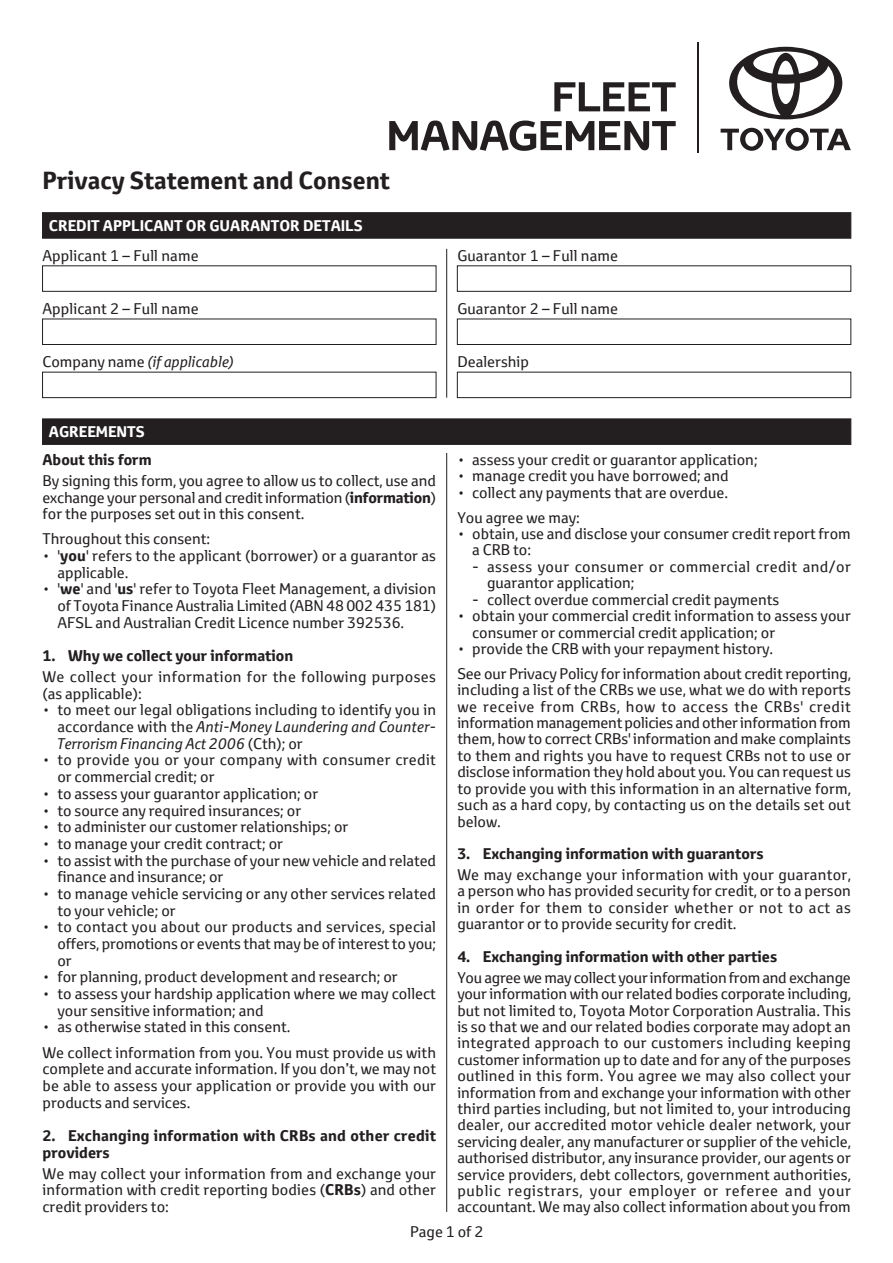
<style>
.page{position:relative;width:893px;height:1263px;background:#fff}
.page>*{position:absolute;margin:0;border:0;box-sizing:border-box;transform-origin:0 0}
.t1{font:700 24px "Toyota Text";color:#231f20}
.t2{font:15px/16.4px "Toyota Text";color:#231f20;text-align:justify}
.t3{font:700 15px/16.6px "Toyota Text";color:#231f20}
.t4{font:15px/16.6px "Toyota Text";letter-spacing:.02em;color:#231f20}
.t5{font:15px/16.4px "Toyota Text";letter-spacing:.03em;color:#231f20}
.t6{font:15px/16.6px "Toyota Text";letter-spacing:.025em;color:#231f20}
.t7{font:700 15px "Toyota Text";color:#fff}
.t8{font:italic 15px "Toyota Text";color:#231f20}
.s1{font-style:normal}
.s2{font-weight:700}
.s3{font-style:italic}
</style>
<div class="page">
<hr style="left:697px;top:43px;width:1px;height:110px;background:#231f20">
<svg style="left:554px;top:82px;width:121px;height:29px"></svg>
<svg style="left:389px;top:121px;width:286px;height:30px"></svg>
<svg style="left:785px;top:128px;width:23px;height:23px"></svg>
<svg style="left:720px;top:129px;width:19px;height:21px"></svg>
<div style="left:740px;top:128px;width:23px;height:23px;background:#231f20;border-radius:50%"></div>
<svg style="left:763px;top:129px;width:22px;height:21px"></svg>
<div style="left:790px;top:132px;width:13px;height:15px;background:#fff;border-radius:50%"></div>
<svg style="left:810px;top:129px;width:40px;height:21px"></svg>
<div style="left:745px;top:132px;width:13px;height:15px;background:#fff;border-radius:50%"></div>
<div style="left:729px;top:47px;width:113px;height:72px;background:#231f20;border-radius:50%"></div>
<svg style="left:736px;top:51px;width:98px;height:64px"></svg>
<div style="left:42px;top:419px;width:809px;height:26px;background:#231f20;border:1px solid #231f20"></div>
<div style="left:42px;top:212px;width:809px;height:27px;background:#231f20;border:1px solid #231f20"></div>
<hr style="left:446px;top:249px;width:1px;height:149px;background:#231f20">
<div style="left:42px;top:372px;width:394px;height:26px;border:1px solid #231f20"></div>
<div style="left:42px;top:265px;width:394px;height:27px;border:1px solid #231f20"></div>
<div style="left:42px;top:319px;width:394px;height:26px;border:1px solid #231f20"></div>
<div style="left:457px;top:372px;width:394px;height:26px;border:1px solid #231f20"></div>
<div style="left:457px;top:265px;width:394px;height:27px;border:1px solid #231f20"></div>
<div style="left:457px;top:319px;width:394px;height:26px;border:1px solid #231f20"></div>
<hr style="left:446px;top:453px;width:1px;height:759px;background:#231f20">
<h1 class="t1" style="left:43px;top:172px;width:349px">Privacy Statement and Consent</h1>
<p class="t7" style="left:49px;top:220px;width:315px">CREDIT APPLICANT OR GUARANTOR DETAILS</p>
<p class="t2" style="left:43px;top:249px;width:158px">Applicant 1 – Full name</p>
<p class="t2" style="left:43px;top:302px;width:158px">Applicant 2 – Full name</p>
<p class="t8" style="left:43px;top:356px;width:193px"><span class="s1">Company name</span> (if applicable)</p>
<p class="t2" style="left:457px;top:249px;width:162px">Guarantor 1 – Full name</p>
<p class="t2" style="left:457px;top:302px;width:162px">Guarantor 2 – Full name</p>
<p class="t2" style="left:457px;top:355px;width:73px">Dealership</p>
<p class="t7" style="left:49px;top:426px;width:97px">AGREEMENTS</p>
<p class="t3" style="left:43px;top:453px;width:111px">About this form</p>
<p class="t2" style="left:43px;top:474px;width:395px">By signing this form, you agree to allow us to collect, use and exchange your personal and credit information (<span class="s2">information</span>) for the purposes set out in this consent.</p>
<p class="t2" style="left:43px;top:532px;width:169px">Throughout this consent:</p>
<p class="t2" style="left:57px;top:549px;width:380px;text-indent:-15px">• '<span class="s2">you</span>' refers to the applicant (borrower) or a guarantor as applicable.</p>
<p class="t2" style="left:57px;top:582px;width:380px;text-indent:-15px">• '<span class="s2">we</span>' and '<span class="s2">us</span>' refer to Toyota Fleet Management, a division of Toyota Finance Australia Limited (ABN 48 002 435 181)<br>AFSL and Australian Credit Licence number 392536.</p>
<p class="t3" style="left:43px;top:649px;width:252px">1. Why we collect your information</p>
<p class="t6" style="left:43px;top:670px;width:395px">We collect your information for the following purposes (as applicable):</p>
<p class="t2" style="left:57px;top:703px;width:380px;text-indent:-15px">• to meet our legal obligations including to identify you in accordance with the <span class="s3">Anti-Money Laundering and Counter-Terrorism Financing Act 2006</span> (Cth); or</p>
<p class="t4" style="left:57px;top:753px;width:380px;text-indent:-15px">• to provide you or your company with consumer credit or commercial credit; or</p>
<p class="t2" style="left:43px;top:787px;width:277px">• to assess your guarantor application; or</p>
<p class="t2" style="left:43px;top:804px;width:260px">• to source any required insurances; or</p>
<p class="t2" style="left:43px;top:820px;width:307px">• to administer our customer relationships; or</p>
<p class="t2" style="left:43px;top:837px;width:242px">• to manage your credit contract; or</p>
<p class="t2" style="left:57px;top:853px;width:380px;text-indent:-15px">• to assist with the purchase of your new vehicle and related finance and insurance; or</p>
<p class="t2" style="left:57px;top:887px;width:380px;text-indent:-15px">• to manage vehicle servicing or any other services related to your vehicle; or</p>
<p class="t2" style="left:57px;top:920px;width:380px;text-indent:-15px">• to contact you about our products and services, special offers, promotions or events that may be of interest to you; or</p>
<p class="t2" style="left:43px;top:970px;width:356px">• for planning, product development and research; or</p>
<p class="t2" style="left:57px;top:987px;width:380px;text-indent:-15px">• to assess your hardship application where we may collect your sensitive information; and</p>
<p class="t2" style="left:43px;top:1016px;width:395px;line-height:25.2px">• as otherwise stated in this consent.<br>We collect information from you. You must provide us with</p>
<p class="t2" style="left:43px;top:1062px;width:395px">complete and accurate information. If you don’t, we may not be able to assess your application or provide you with our products and services.</p>
<p class="t3" style="left:43px;top:1129px;width:395px">2. Exchanging information with CRBs and other credit providers</p>
<p class="t2" style="left:43px;top:1166px;width:395px">We may collect your information from and exchange your information with credit reporting bodies (<span class="s2">CRBs</span>) and other credit providers to:</p>
<p class="t2" style="left:457px;top:453px;width:302px">• assess your credit or guarantor application;</p>
<p class="t2" style="left:457px;top:469px;width:273px">• manage credit you have borrowed; and</p>
<p class="t2" style="left:457px;top:481px;width:272px;line-height:24.9px">• collect any payments that are overdue.<br>You agree we may:</p>
<p class="t2" style="left:472px;top:527px;width:380px;text-indent:-15px">• obtain, use and disclose your consumer credit report from a CRB to:</p>
<p class="t5" style="left:487px;top:560px;width:365px;text-indent:-15px">- assess your consumer or commercial credit and/or guarantor application;</p>
<p class="t2" style="left:472px;top:593px;width:308px">- collect overdue commercial credit payments</p>
<p class="t2" style="left:472px;top:609px;width:380px;text-indent:-15px">• obtain your commercial credit information to assess your consumer or commercial credit application; or</p>
<p class="t2" style="left:457px;top:638px;width:395px;line-height:24.9px">• provide the CRB with your repayment history.<br>See our Privacy Policy for information about credit reporting,</p>
<p class="t2" style="left:457px;top:683px;width:395px">including a list of the CRBs we use, what we do with reports we receive from CRBs, how to access the CRBs' credit information management policies and other information from them, how to correct CRBs' information and make complaints to them and rights you have to request CRBs not to use or disclose information they hold about you. You can request us to provide you with this information in an alternative form, such as a hard copy, by contacting us on the details set out below.</p>
<p class="t3" style="left:457px;top:847px;width:308px">3. Exchanging information with guarantors</p>
<p class="t2" style="left:457px;top:868px;width:395px">We may exchange your information with your guarantor, a person who has provided security for credit, or to a person in order for them to consider whether or not to act as guarantor or to provide security for credit.</p>
<p class="t3" style="left:457px;top:950px;width:321px">4. Exchanging information with other parties</p>
<p class="t2" style="left:457px;top:971px;width:395px">You agree we may collect your information from and exchange your information with our related bodies corporate including, but not limited to, Toyota Motor Corporation Australia. This is so that we and our related bodies corporate may adopt an integrated approach to our customers including keeping customer information up to date and for any of the purposes outlined in this form. You agree we may also collect your information from and exchange your information with other third parties including, but not limited to, your introducing dealer, our accredited motor vehicle dealer network, your servicing dealer, any manufacturer or supplier of the vehicle, authorised distributor, any insurance provider, our agents or service providers, debt collectors, government authorities, public registrars, your employer or referee and your accountant. We may also collect information about you from</p>
<p class="t2" style="left:410px;top:1225px;width:75px">Page 1 of 2</p>
</div>
